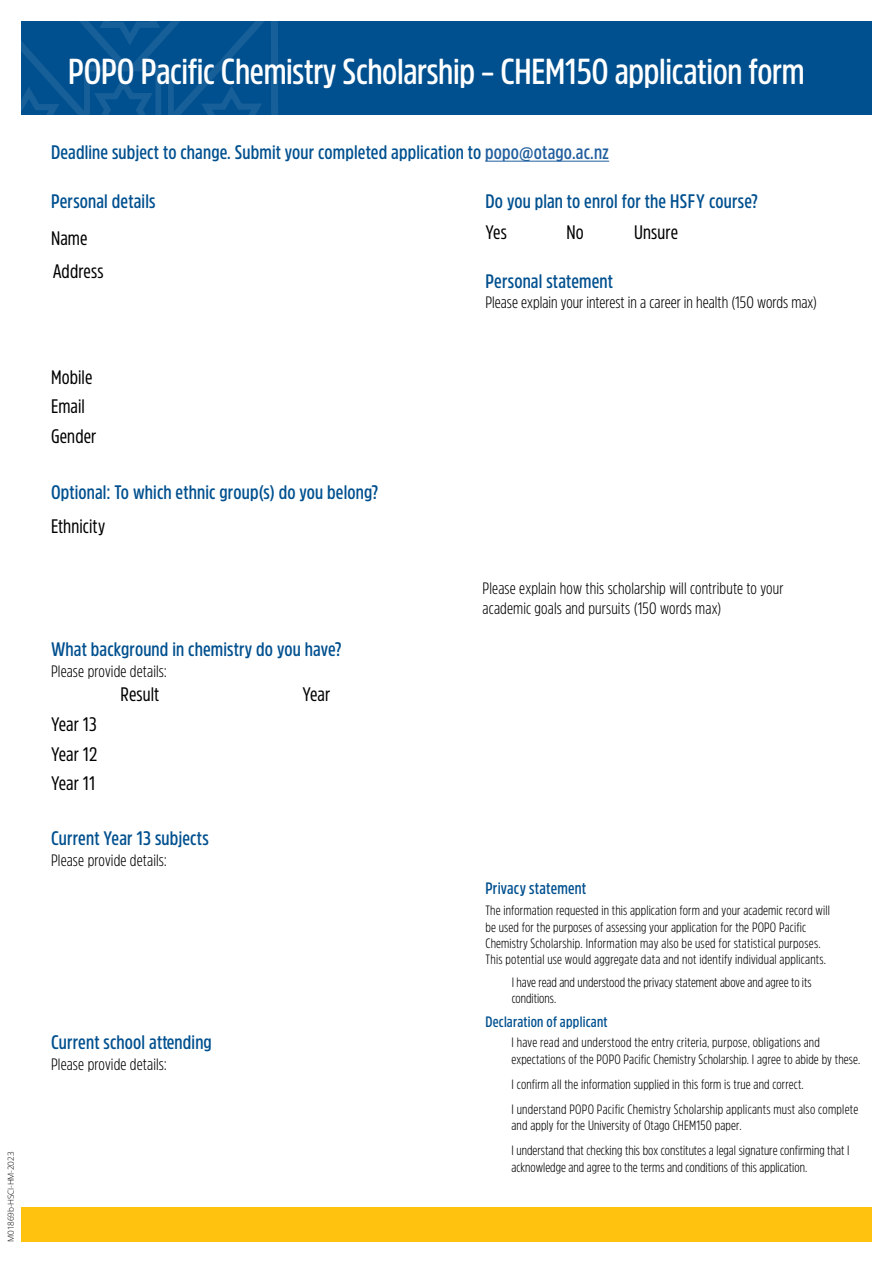
<style>
.page{position:relative;width:893px;height:1263px;background:#fff}
.page>*{position:absolute;margin:0;border:0;box-sizing:border-box;transform-origin:0 0}
.t1{font:600 36px "Amsi Pro Cond";letter-spacing:-.01em;color:#fff}
.t2{font:600 19.5px "Amsi Pro Cond";letter-spacing:.01em;color:#00508f}
.t3{font:19.5px/29.7px "Amsi Pro Cond";letter-spacing:.005em;color:#000}
.t4{font:300 16.5px/20.2px "Amsi Pro Cond";letter-spacing:.005em;color:#000}
.t5{font:600 16.5px "Amsi Pro Cond";letter-spacing:.01em;color:#00508f}
.t6{font:600 15px "Amsi Pro Cond";letter-spacing:.015em;color:#00508f}
.t7{font:300 13.5px/16.5px "Amsi Pro Cond";letter-spacing:.01em;color:#000}
.t8{font:300 8.25px "Open Sans";letter-spacing:-.02em;color:#000}
.s1{color:#215e9e}
</style>
<div class="page">
<div style="left:21px;top:21px;width:851px;height:94px;background:#00508f"></div>
<svg style="left:21px;top:21px;width:257px;height:94px"></svg>
<div style="left:21px;top:1208px;width:851px;height:34px;background:#ffc20e"></div>
<hr style="left:485px;top:161px;width:124px;height:1px;background:#215e9e">
<p class="t8" style="left:5px;top:1242px;width:91px;rotate:-90deg">M01869b-HSCI-HM-2023</p>
<h1 class="t1" style="left:68px;top:47px;width:738px">POPO Pacific Chemistry Scholarship – CHEM150 application form</h1>
<h2 class="t2" style="left:51px;top:139px;width:560px">Deadline subject to change. Submit your completed application to <span class="s1">popo@otago.ac.nz</span></h2>
<h2 class="t2" style="left:51px;top:187px;width:106px">Personal details</h2>
<h2 class="t3" style="left:51px;top:221px;width:54px;line-height:32.8px">Name<br>Address</h2>
<h2 class="t3" style="left:51px;top:361px;width:47px">Mobile<br>Email<br>Gender</h2>
<h2 class="t2" style="left:51px;top:479px;width:329px">Optional: To which ethnic group(s) do you belong?</h2>
<h2 class="t3" style="left:51px;top:511px;width:56px">Ethnicity</h2>
<h2 class="t2" style="left:51px;top:635px;width:292px">What background in chemistry do you have?</h2>
<p class="t4" style="left:51px;top:660px;width:117px">Please provide details:</p>
<h2 class="t3" style="left:51px;top:709px;width:47px">Year 13</h2>
<h2 class="t3" style="left:51px;top:738px;width:48px">Year 12<br>Year 11</h2>
<h2 class="t3" style="left:121px;top:679px;width:40px">Result</h2>
<h2 class="t3" style="left:302px;top:679px;width:29px">Year</h2>
<h2 class="t2" style="left:51px;top:824px;width:159px">Current Year 13 subjects</h2>
<p class="t4" style="left:51px;top:849px;width:117px">Please provide details:</p>
<h2 class="t2" style="left:51px;top:1029px;width:162px">Current school attending</h2>
<p class="t4" style="left:51px;top:1054px;width:117px">Please provide details:</p>
<h2 class="t2" style="left:485px;top:188px;width:274px">Do you plan to enrol for the HSFY course?</h2>
<h2 class="t3" style="left:485px;top:217px;width:23px">Yes</h2>
<h2 class="t3" style="left:566px;top:217px;width:19px">No</h2>
<h2 class="t3" style="left:634px;top:217px;width:45px">Unsure</h2>
<h2 class="t2" style="left:485px;top:268px;width:129px">Personal statement</h2>
<p class="t4" style="left:485px;top:292px;width:333px">Please explain your interest in a career in health (150 words max)</p>
<p class="t4" style="left:483px;top:578px;width:302px">Please explain how this scholarship will contribute to your academic goals and pursuits (150 words max)</p>
<p class="t5" style="left:485px;top:876px;width:102px">Privacy statement</p>
<p class="t7" style="left:485px;top:901px;width:346px">The information requested in this application form and your academic record will be used for the purposes of assessing your application for the POPO Pacific Chemistry Scholarship. Information may also be used for statistical purposes.<br>This potential use would aggregate data and not identify individual applicants.</p>
<p class="t7" style="left:512px;top:973px;width:302px">I have read and understood the privacy statement above and agree to its conditions.</p>
<p class="t6" style="left:485px;top:1011px;width:124px">Declaration of applicant</p>
<p class="t7" style="left:512px;top:1033px;width:350px">I have read and understood the entry criteria, purpose, obligations and expectations of the POPO Pacific Chemistry Scholarship. I agree to abide by these.</p>
<p class="t7" style="left:512px;top:1070px;width:348px;line-height:25.7px">I confirm all the information supplied in this form is true and correct.<br>I understand POPO Pacific Chemistry Scholarship applicants must also complete</p>
<p class="t7" style="left:512px;top:1112px;width:339px;line-height:25px">and apply for the University of Otago CHEM150 paper.<br>I understand that checking this box constitutes a legal signature confirming that I</p>
<p class="t7" style="left:512px;top:1158px;width:297px">acknowledge and agree to the terms and conditions of this application.</p>
</div>
